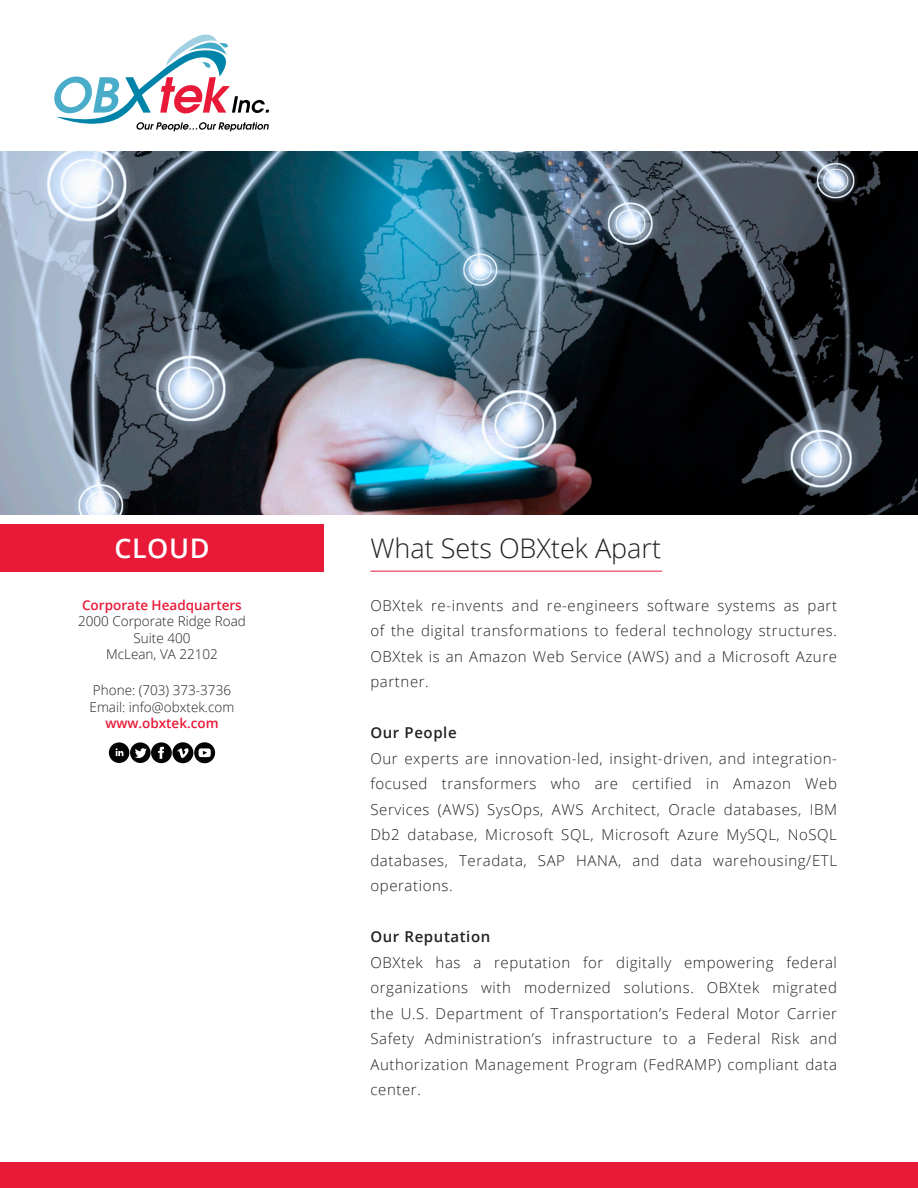
<style>
.page{position:relative;width:918px;height:1188px;background:#fff}
.page>*{position:absolute;margin:0;border:0;box-sizing:border-box;transform-origin:0 0}
.t1{font:300 27px "Open Sans";color:#231f20}
.t2{font:600 27px "Open Sans";letter-spacing:.02em;color:#fff}
.t3{font:300 15px/25.5px "Open Sans";letter-spacing:.04em;color:#231f20;text-align:justify}
.t4{font:600 15px "Open Sans";letter-spacing:.04em;color:#231f20}
.t5{font:300 13.5px "Open Sans";color:#231f20}
.t6{font:600 13.5px "Open Sans";color:#e91938}
</style>
<div class="page">
<svg style="left:54px;top:35px;width:215px;height:96px"></svg>
<div style="left:0;top:524px;width:324px;height:47px;background:#e91938"></div>
<hr style="left:370px;top:571px;width:292px;height:1px;background:#e91938">
<div style="left:0;top:1162px;width:918px;height:26px;background:#e91938"></div>
<img style="left:0;top:151px;width:918px;height:363px">
<svg style="left:109px;top:742px;width:106px;height:21px"></svg>
<p class="t2" style="left:114px;top:530px;width:97px">CLOUD</p>
<p class="t1" style="left:370px;top:529px;width:292px">What Sets OBXtek Apart</p>
<p class="t6" style="left:82px;top:596px;width:161px">Corporate Headquarters</p>
<p class="t5" style="left:78px;top:612px;width:169px">2000 Corporate Ridge Road</p>
<p class="t5" style="left:134px;top:629px;width:58px">Suite 400</p>
<p class="t5" style="left:106px;top:645px;width:113px">McLean, VA 22102</p>
<p class="t5" style="left:93px;top:681px;width:140px">Phone: (703) 373-3736</p>
<p class="t5" style="left:90px;top:698px;width:146px">Email: info@obxtek.com</p>
<p class="t6" style="left:105px;top:714px;width:115px">www.obxtek.com</p>
<p class="t3" style="left:370px;top:592px;width:468px">OBXtek re-invents and re-engineers software systems as part of the digital transformations to federal technology structures.<br>OBXtek is an Amazon Web Service (AWS) and a Microsoft Azure partner.</p>
<p class="t4" style="left:370px;top:723px;width:88px">Our People</p>
<p class="t3" style="left:370px;top:745px;width:468px">Our experts are innovation-led, insight-driven, and integration&shy;focused transformers who are certified in Amazon Web Services (AWS) SysOps, AWS Architect, Oracle databases, IBM Db2 database, Microsoft SQL, Microsoft Azure MySQL, NoSQL databases, Teradata, SAP HANA, and data warehousing/ETL operations.</p>
<p class="t4" style="left:370px;top:927px;width:121px">Our Reputation</p>
<p class="t3" style="left:370px;top:949px;width:468px">OBXtek has a reputation for digitally empowering federal organizations with modernized solutions. OBXtek migrated the U.S. Department of Transportation’s Federal Motor Carrier Safety Administration’s infrastructure to a Federal Risk and Authorization Management Program (FedRAMP) compliant data center.</p>
</div>
